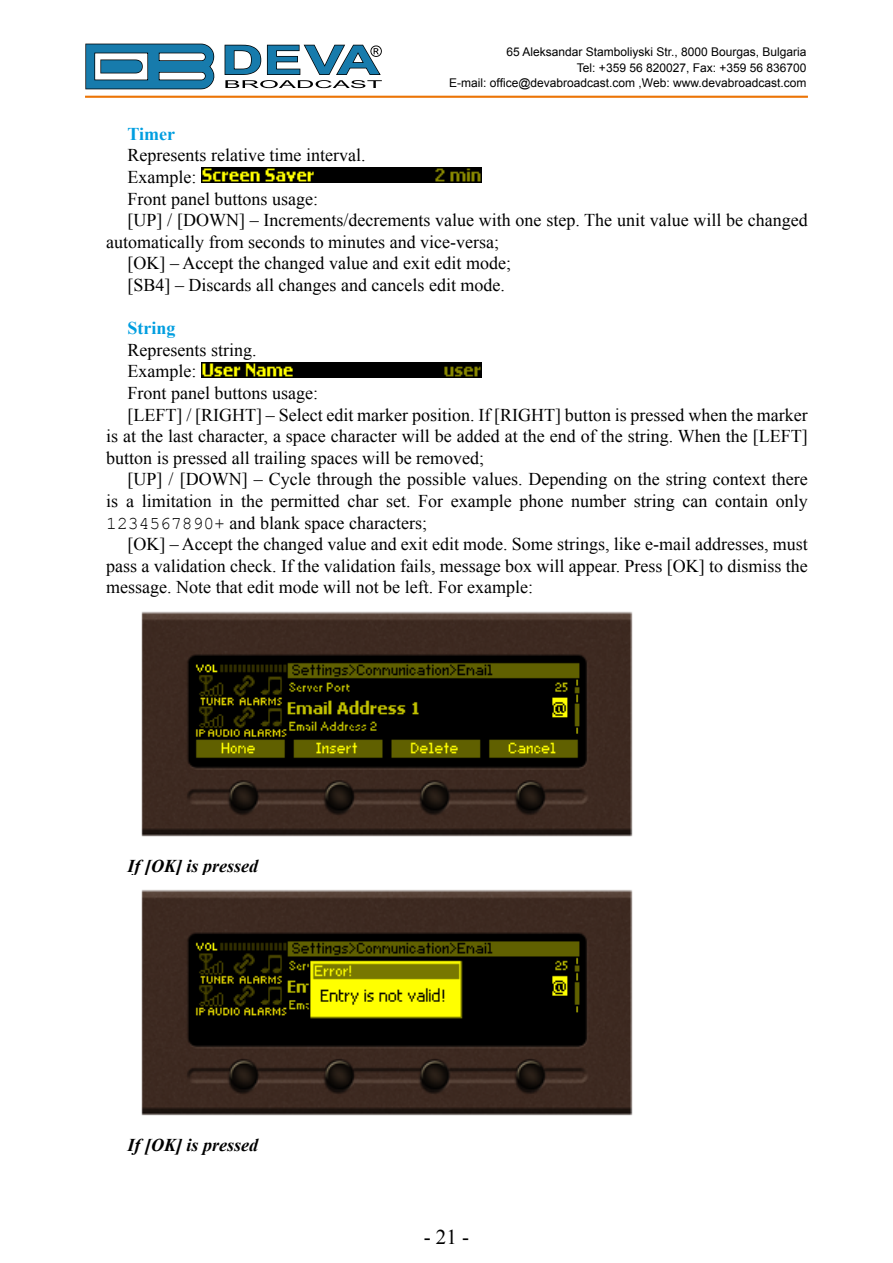
<style>
.page{position:relative;width:893px;height:1263px;background:#fff}
.page>*{position:absolute;margin:0;border:0;box-sizing:border-box;transform-origin:0 0}
.t1{font:21px "Times New Roman";color:#000}
.t2{font:18px/21.6px "Times New Roman";color:#000;text-align:justify}
.t3{font:italic 700 18px "Times New Roman";color:#000}
.Inner_Sub_Caption{font:700 18px "Times New Roman";color:#009ee0}
.t4{font:12px/16.5px "Arial";color:#000;text-align:right}
.s1{font-family:"Courier New"}
</style>
<div class="page">
<svg style="left:85px;top:43px;width:130px;height:47px"></svg>
<svg style="left:224px;top:44px;width:158px;height:44px"></svg>
<hr style="left:85px;top:96px;width:723px;height:2px;background:#ec7405">
<img style="left:201px;top:168px;width:281px;height:15px">
<img style="left:201px;top:362px;width:281px;height:15px">
<img style="left:141px;top:611px;width:492px;height:226px">
<img style="left:141px;top:889px;width:492px;height:227px">
<p class="t4" style="left:506px;top:43px;width:302px">65 Aleksandar Stamboliyski Str., 8000 Bourgas, Bulgaria<br>Tel: +359 56 820027, Fax: +359 56 836700</p>
<p class="t4" style="left:449px;top:74px;width:359px">E-mail: office@devabroadcast.com ,Web: www.devabroadcast.com</p>
<p class="Inner_Sub_Caption" style="left:128px;top:121px;width:49px">Timer</p>
<p class="t2" style="left:128px;top:144px;width:239px">Represents relative time interval.</p>
<p class="t2" style="left:128px;top:166px;width:70px">Example:</p>
<p class="t2" style="left:128px;top:187px;width:192px">Front panel buttons usage:</p>
<p class="t2" style="left:106px;top:209px;width:703px;text-indent:21px">[UP] / [DOWN] – Increments/decrements value with one step. The unit value will be changed automatically from seconds to minutes and vice-versa;</p>
<p class="t2" style="left:128px;top:252px;width:385px">[OK] – Accept the changed value and exit edit mode;</p>
<p class="t2" style="left:128px;top:274px;width:379px">[SB4] – Discards all changes and cancels edit mode.</p>
<p class="Inner_Sub_Caption" style="left:128px;top:316px;width:50px">String</p>
<p class="t2" style="left:128px;top:339px;width:130px">Represents string.</p>
<p class="t2" style="left:128px;top:360px;width:70px">Example:</p>
<p class="t2" style="left:128px;top:382px;width:192px">Front panel buttons usage:</p>
<p class="t2" style="left:106px;top:403px;width:703px;text-indent:21px">[LEFT] / [RIGHT] – Select edit marker position. If [RIGHT] button is pressed when the marker is at the last character, a space character will be added at the end of the string. When the [LEFT] button is pressed all trailing spaces will be removed;</p>
<p class="t2" style="left:106px;top:468px;width:703px;text-indent:21px">[UP] / [DOWN] – Cycle through the possible values. Depending on the string context there is a limitation in the permitted char set. For example phone number string can contain only <span class="s1">1234567890+</span> and blank space characters;</p>
<p class="t2" style="left:106px;top:533px;width:703px;text-indent:21px">[OK] – Accept the changed value and exit edit mode. Some strings, like e-mail addresses, must pass a validation check. If the validation fails, message box will appear. Press [OK] to dismiss the message. Note that edit mode will not be left. For example:</p>
<p class="t3" style="left:128px;top:853px;width:132px">If [OK] is pressed</p>
<p class="t3" style="left:128px;top:1132px;width:132px">If [OK] is pressed</p>
<p class="t1" style="left:424px;top:1222px;width:47px">- 21 -</p>
</div>
